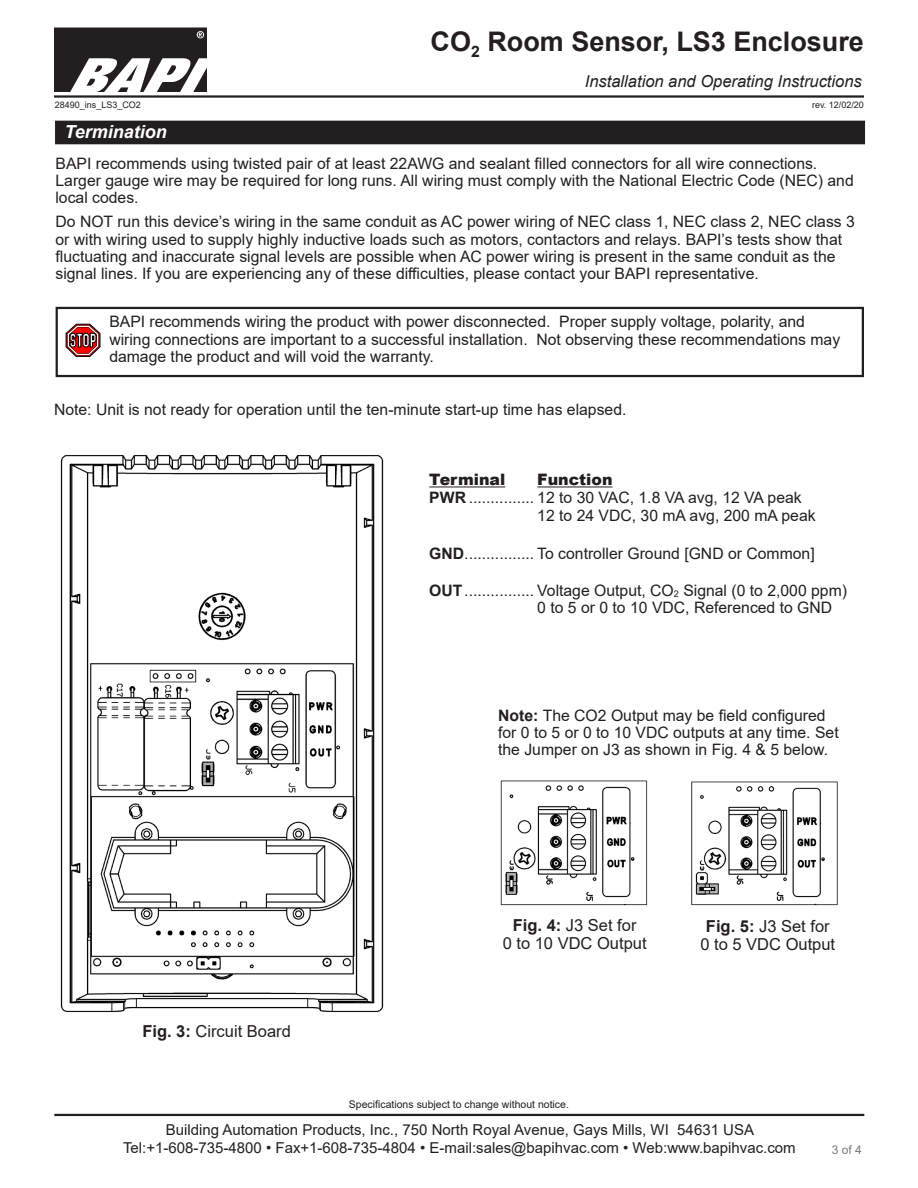
<style>
.page{position:relative;width:918px;height:1188px;background:#fff}
.page>*{position:absolute;margin:0;border:0;box-sizing:border-box;transform-origin:0 0}
.t1{font:700 27px "Arial";color:#231f20}
.Datasheet_Section_Ti{font:italic 700 18px "Arial";color:#fff}
.t2{font:16.5px "Arial";color:#231f20}
.t3{font:italic 16.5px "Arial";color:#231f20}
.t4{font:15.75px/17.2px "Arial";color:#231f20}
.t5{font:900 15.75px "Arial";color:#231f20}
.t6{font:700 15.75px "Arial";color:#231f20}
.t7{font:15px/18px "Arial";color:#231f20;text-align:center}
.t8{font:12px "Arial";color:#787a7d}
.t9{font:10.5px "Arial";color:#231f20}
.t10{font:9px "Arial";color:#231f20}
.s1{font-size:9.15px}
.s2{font-weight:700}
</style>
<div class="page">
<hr style="left:54px;top:1114px;width:810px;height:2px;background:#231f20">
<img style="left:54px;top:28px;width:152px;height:64px">
<hr style="left:54px;top:95px;width:810px;height:3px;background:#231f20">
<img style="left:60px;top:455px;width:324px;height:558px">
<hr style="left:429px;top:486px;width:76px;height:1px;background:#231f20">
<hr style="left:537px;top:486px;width:76px;height:1px;background:#231f20">
<div style="left:56px;top:121px;width:808px;height:23px;background:#231f20"></div>
<img style="left:500px;top:780px;width:148px;height:126px">
<img style="left:691px;top:781px;width:147px;height:125px">
<div style="left:56px;top:307px;width:808px;height:70px;border:2px solid #231f20"></div>
<svg style="left:66px;top:324px;width:34px;height:33px"></svg>
<h1 class="t1" style="left:431px;top:23px;width:435px">CO<sub>2</sub> Room Sensor, LS3 Enclosure</h1>
<p class="t10" style="left:55px;top:98px;width:88px">28490_ins_LS3_CO2</p>
<p class="Datasheet_Section_Ti" style="left:65px;top:120px;width:104px">Termination</p>
<p class="t3" style="left:585px;top:71px;width:278px">Installation and Operating Instructions</p>
<p class="t10" style="left:812px;top:98px;width:53px">rev. 12/02/20</p>
<p class="t4" style="left:56px;top:155px;width:800px">BAPI recommends using twisted pair of at least 22AWG and sealant filled connectors for all wire connections.<br>Larger gauge wire may be required for long runs. All wiring must comply with the National Electric Code (NEC) and local codes.</p>
<p class="t4" style="left:56px;top:213px;width:801px">Do NOT run this device’s wiring in the same conduit as AC power wiring of NEC class 1, NEC class 2, NEC class 3 or with wiring used to supply highly inductive loads such as motors, contactors and relays. BAPI’s tests show that fluctuating and inaccurate signal levels are possible when AC power wiring is present in the same conduit as the signal lines. If you are experiencing any of these difficulties, please contact your BAPI representative.</p>
<p class="t4" style="left:109px;top:313px;width:732px">BAPI recommends wiring the product with power disconnected. Proper supply voltage, polarity, and wiring connections are important to a successful installation. Not observing these recommendations may damage the product and will void the warranty.</p>
<p class="t4" style="left:54px;top:401px;width:574px">Note: Unit is not ready for operation until the ten-minute start-up time has elapsed.</p>
<p class="t5" style="left:429px;top:468px;width:77px">Terminal</p>
<p class="t5" style="left:537px;top:468px;width:77px">Function</p>
<p class="t6" style="left:429px;top:486px;width:38px">PWR</p>
<p class="t4" style="left:537px;top:489px;width:266px">12 to 30 VAC, 1.8 VA avg, 12 VA peak</p>
<p class="t4" style="left:537px;top:507px;width:280px">12 to 24 VDC, 30 mA avg, 200 mA peak</p>
<p class="t6" style="left:429px;top:542px;width:36px">GND</p>
<p class="t4" style="left:537px;top:544px;width:279px">To controller Ground [GND or Common]</p>
<p class="t6" style="left:429px;top:579px;width:35px">OUT</p>
<p class="t4" style="left:537px;top:582px;width:311px">Voltage Output, CO<span class="s1">2</span> Signal (0 to 2,000 ppm)</p>
<p class="t4" style="left:537px;top:599px;width:297px">0 to 5 or 0 to 10 VDC, Referenced to GND</p>
<p class="t4" style="left:498px;top:707px;width:342px"><span class="s2">Note:</span> The CO2 Output may be field configured for 0 to 5 or 0 to 10 VDC outputs at any time. Set the Jumper on J3 as shown in Fig. 4 &amp; 5 below.</p>
<p class="t2" style="left:142px;top:1020px;width:150px"><span class="s2">Fig. 3:</span> Circuit Board</p>
<p class="t2" style="left:513px;top:914px;width:125px"><span class="s2">Fig. 4:</span> J3 Set for</p>
<p class="t2" style="left:503px;top:932px;width:145px">0 to 10 VDC Output</p>
<p class="t2" style="left:706px;top:915px;width:125px"><span class="s2">Fig. 5:</span> J3 Set for</p>
<p class="t2" style="left:700px;top:933px;width:136px">0 to 5 VDC Output</p>
<p class="t9" style="left:349px;top:1097px;width:222px">Specifications subject to change without notice.</p>
<p class="t7" style="left:123px;top:1121px;width:674px">Building Automation Products, Inc., 750 North Royal Avenue, Gays Mills, WI 54631 USA<br>Tel:+1-608-735-4800 • Fax+1-608-735-4804 • E-mail:sales@bapihvac.com • Web:www.bapihvac.com</p>
<p class="t8" style="left:832px;top:1142px;width:32px">3 of 4</p>
</div>
